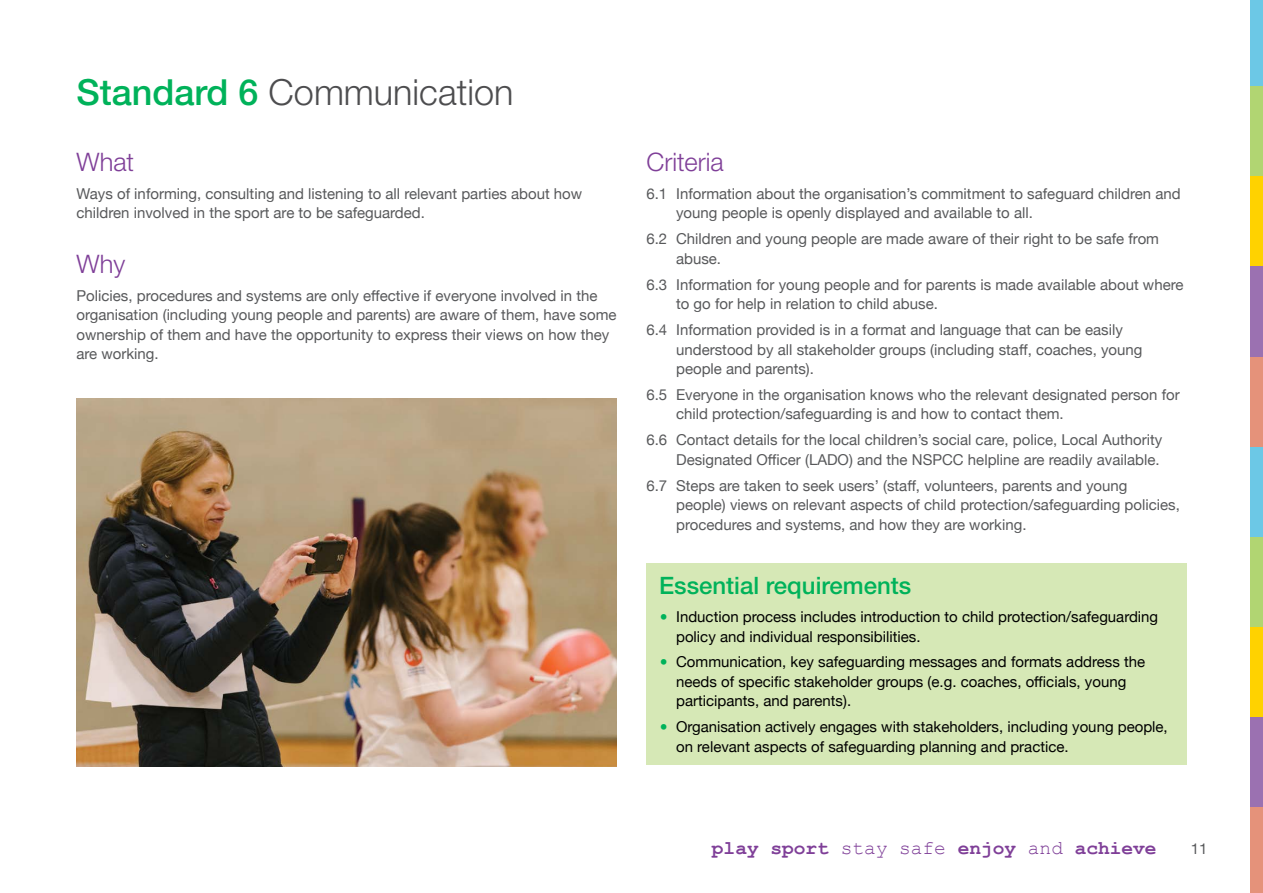
<style>
.page{position:relative;width:1263px;height:893px;background:#fff}
.page>*{position:absolute;margin:0;border:0;box-sizing:border-box;transform-origin:0 0}
.t1{font:300 36px "Helvetica Neue";color:#4d4d4f}
.t2{font:300 25.5px "Helvetica Neue";color:#7f3f98}
.t3{font:500 24px "Helvetica Neue";color:#00b25a}
.t4{font:700 19.5px "Courier New";color:#7f3f98}
.t5{font:15px/19.5px "Helvetica Neue";color:#58595b}
.t6{font:15px/19.5px "Helvetica Neue";color:#000}
.s1{font-weight:500;color:#00b25a}
.s2{font-size:25.5px;color:#00b25a}
.s3{font-weight:400}
</style>
<div class="page">
<div style="left:1250px;top:0;width:13px;height:87px;background:#6cc8e6"></div>
<div style="left:1250px;top:87px;width:13px;height:90px;background:#b1d572"></div>
<div style="left:1250px;top:177px;width:13px;height:90px;background:#ffd200"></div>
<div style="left:1250px;top:267px;width:13px;height:90px;background:#9b71b1"></div>
<div style="left:1250px;top:357px;width:13px;height:90px;background:#e5927a"></div>
<div style="left:1250px;top:447px;width:13px;height:90px;background:#6cc8e6"></div>
<div style="left:1250px;top:537px;width:13px;height:90px;background:#b1d572"></div>
<div style="left:1250px;top:627px;width:13px;height:91px;background:#ffd200"></div>
<div style="left:1250px;top:718px;width:13px;height:90px;background:#9b71b1"></div>
<div style="left:1250px;top:808px;width:13px;height:85px;background:#e5927a"></div>
<div style="left:646px;top:563px;width:540px;height:202px;background:#d6e8b6"></div>
<img style="left:77px;top:399px;width:540px;height:367px">
<h1 class="t1" style="left:77px;top:70px;width:438px"><span class="s1">Standard 6</span> Communication</h1>
<h2 class="t2" style="left:77px;top:146px;width:59px">What</h2>
<p class="t5" style="left:77px;top:185px;width:507px">Ways of informing, consulting and listening to all relevant parties about how children involved in the sport are to be safeguarded.</p>
<h2 class="t2" style="left:77px;top:248px;width:50px">Why</h2>
<p class="t5" style="left:77px;top:287px;width:542px">Policies, procedures and systems are only effective if everyone involved in the organisation (including young people and parents) are aware of them, have some ownership of them and have the opportunity to express their views on how they are working.</p>
<h2 class="t2" style="left:646px;top:146px;width:79px">Criteria</h2>
<p class="t5" style="left:676px;top:185px;width:506px;text-indent:-30px">6.1 Information about the organisation’s commitment to safeguard children and young people is openly displayed and available to all.</p>
<p class="t5" style="left:676px;top:230px;width:484px;text-indent:-30px">6.2 Children and young people are made aware of their right to be safe from abuse.</p>
<p class="t5" style="left:676px;top:275px;width:509px;text-indent:-30px">6.3 Information for young people and for parents is made available about where to go for help in relation to child abuse.</p>
<p class="t5" style="left:676px;top:321px;width:468px;text-indent:-30px">6.4 Information provided is in a format and language that can be easily understood by all stakeholder groups (including staff, coaches, young people and parents).</p>
<p class="t5" style="left:676px;top:386px;width:505px;text-indent:-30px">6.5 Everyone in the organisation knows who the relevant designated person for child protection/safeguarding is and how to contact them.</p>
<p class="t5" style="left:646px;top:431px;width:517px;text-align:right">6.6 Contact details for the local children’s social care, police, Local Authority<br>Designated Officer (LADO) and the NSPCC helpline are readily available.</p>
<p class="t5" style="left:676px;top:476px;width:505px;text-indent:-30px">6.7 Steps are taken to seek users’ (staff, volunteers, parents and young people) views on relevant aspects of child protection/safeguarding policies, procedures and systems, and how they are working.</p>
<h3 class="t3" style="left:659px;top:571px;width:254px">Essential requirements</h3>
<p class="t6" style="left:676px;top:608px;width:484px;text-indent:-17px"><span class="s2">•</span> Induction process includes introduction to child protection/safeguarding policy and individual responsibilities.</p>
<p class="t6" style="left:676px;top:653px;width:471px;text-indent:-17px"><span class="s2">•</span> Communication, key safeguarding messages and formats address the needs of specific stakeholder groups (e.g. coaches, officials, young participants, and parents).</p>
<p class="t6" style="left:676px;top:718px;width:493px;text-indent:-17px"><span class="s2">•</span> Organisation actively engages with stakeholders, including young people, on relevant aspects of safeguarding planning and practice.</p>
<h3 class="t4" style="left:712px;top:836px;width:446px">play sport <span class="s3">stay safe</span> enjoy <span class="s3">and</span> achieve</h3>
<p class="t5" style="left:1191px;top:840px;width:18px">11</p>
</div>
